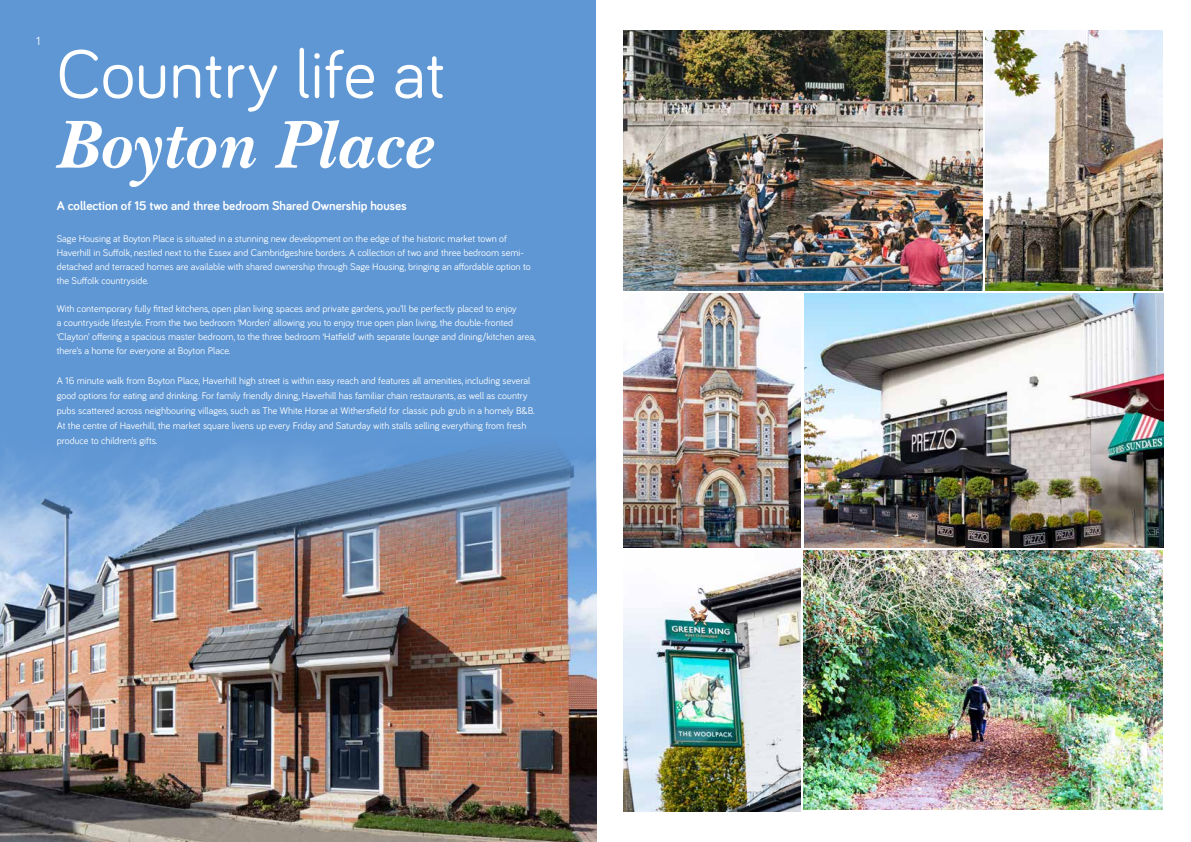
<style>
.page{position:relative;width:1191px;height:842px;background:#fff}
.page>*{position:absolute;margin:0;border:0;box-sizing:border-box;transform-origin:0 0}
.t1{font:70px "Bariol";color:#fff}
.t2{font:italic 700 70px "New Baskerville ITC";color:#fff}
.t3{font:700 13px "Bariol";color:#fff}
.t4{font:12px "Bariol";color:#fff}
.t5{font:10px/14px "Bariol";color:#fff}
</style>
<div class="page">
<div style="left:0;top:0;width:595px;height:596px;background:#5f97d4"></div>
<img style="left:0;top:416px;width:596px;height:426px">
<img style="left:624px;top:567px;width:176px;height:244px">
<img style="left:624px;top:294px;width:176px;height:254px">
<img style="left:804px;top:551px;width:358px;height:259px">
<img style="left:804px;top:294px;width:359px;height:254px">
<img style="left:985px;top:30px;width:177px;height:261px">
<img style="left:624px;top:30px;width:358px;height:261px">
<p class="t4" style="left:36px;top:33px;width:6px">1</p>
<h1 class="t1" style="left:57px;top:26px;width:390px">Country life at</h1>
<h1 class="t2" style="left:57px;top:103px;width:380px">Boyton Place</h1>
<h2 class="t3" style="left:57px;top:196px;width:351px">A collection of 15 two and three bedroom Shared Ownership houses</h2>
<p class="t5" style="left:57px;top:231px;width:475px">Sage Housing at Boyton Place is situated in a stunning new development on the edge of the historic market town of Haverhill in Suffolk, nestled next to the Essex and Cambridgeshire borders. A collection of two and three bedroom semi&shy;detached and terraced homes are available with shared ownership through Sage Housing, bringing an affordable option to the Suffolk countryside.</p>
<p class="t5" style="left:57px;top:301px;width:480px">With contemporary fully fitted kitchens, open plan living spaces and private gardens, you’ll be perfectly placed to enjoy<br>a countryside lifestyle. From the two bedroom ‘Morden’ allowing you to enjoy true open plan living, the double-fronted ‘Clayton’ offering a spacious master bedroom, to the three bedroom ‘Hatfield’ with separate lounge and dining/kitchen area, there’s a home for everyone at Boyton Place.</p>
<p class="t5" style="left:57px;top:372px;width:479px;line-height:15px">A 16 minute walk from Boyton Place, Haverhill high street is within easy reach and features all amenities, including several good options for eating and drinking. For family friendly dining, Haverhill has familiar chain restaurants, as well as country pubs scattered across neighbouring villages, such as The White Horse at Withersfield for classic pub grub in a homely B&amp;B.<br>At the centre of Haverhill, the market square livens up every Friday and Saturday with stalls selling everything from fresh produce to children’s gifts.</p>
</div>
